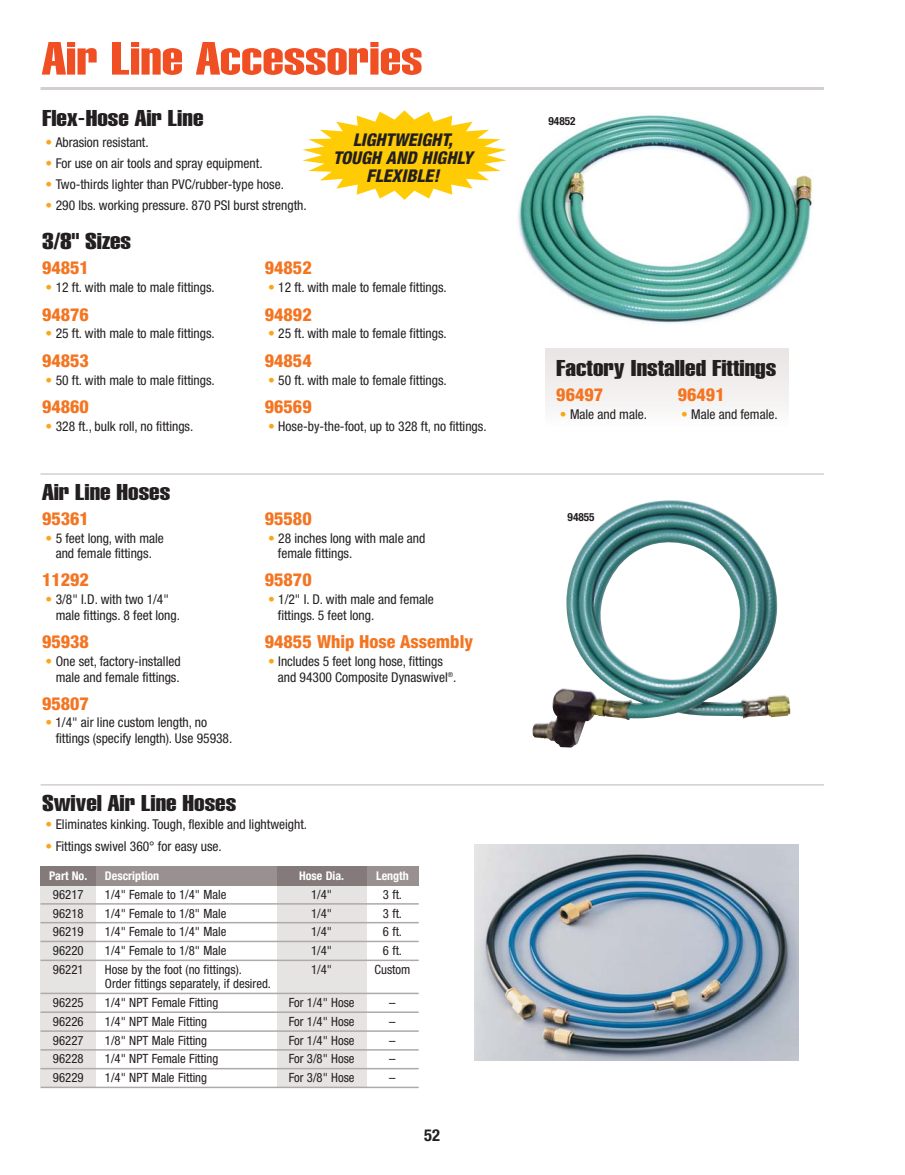
<style>
.page{position:relative;width:905px;height:1175px;background:#fff}
.page>*{position:absolute;margin:0;border:0;box-sizing:border-box;transform-origin:0 0}
.t1{font:45.75px "Helvetica Extra Compressed";color:#f04e23;scale:1.4 1}
.t2{font:22.5px "Helvetica Extra Compressed";color:#231f20;scale:1.4 1}
.t3{font:800 condensed 18px "Helvetica Neue";color:#f47521}
.t4{font:italic 800 condensed 17.55px/17.5px "Helvetica Neue";color:#231f20;text-align:center}
.t5{font:700 condensed 16.5px "Helvetica Neue";color:#231f20}
.t6{font:condensed 13.5px/15.8px "Helvetica Neue";color:#231f20}
.t7{font:condensed 12.75px "Helvetica Neue";color:#231f20}
.t8{font:700 condensed 12px "Helvetica Neue";color:#fff}
.t9{font:700 condensed 11.25px "Helvetica Neue";color:#231f20}
.s1{color:#faa61a}
</style>
<div class="page">
<img style="left:474px;top:844px;width:324px;height:216px">
<img style="left:532px;top:500px;width:259px;height:247px">
<hr style="left:40px;top:87px;width:784px;height:3px;background:#d3cfce">
<hr style="left:40px;top:784px;width:784px;height:1px;background:#d3cfce">
<hr style="left:40px;top:473px;width:784px;height:2px;background:#d3cfce">
<div style="left:41px;top:865px;width:377px;height:20px;background:#98918f"></div>
<div style="left:40px;top:883px;width:56px;height:204px;background:#e6e4e3"></div>
<div style="left:40px;top:865px;width:56px;height:20px;background:#837a79"></div>
<div style="left:277px;top:883px;width:89px;height:204px;background:#e6e4e3"></div>
<div style="left:277px;top:865px;width:89px;height:20px;background:#837a79"></div>
<hr style="left:40px;top:903px;width:378px;height:1px;background:#afa9a8">
<hr style="left:40px;top:922px;width:378px;height:1px;background:#afa9a8">
<hr style="left:40px;top:940px;width:378px;height:2px;background:#afa9a8">
<hr style="left:40px;top:959px;width:378px;height:2px;background:#afa9a8">
<hr style="left:40px;top:992px;width:378px;height:2px;background:#afa9a8">
<hr style="left:40px;top:1011px;width:378px;height:2px;background:#afa9a8">
<hr style="left:40px;top:1030px;width:378px;height:1px;background:#afa9a8">
<hr style="left:40px;top:1049px;width:378px;height:1px;background:#afa9a8">
<hr style="left:40px;top:1067px;width:378px;height:2px;background:#afa9a8">
<hr style="left:40px;top:1086px;width:378px;height:2px;background:#afa9a8">
<div style="left:545px;top:348px;width:243px;height:79px;background:linear-gradient(to right,#f1f0ef,#f1f0ef)"></div>
<img style="left:518px;top:115px;width:294px;height:209px">
<svg style="left:302px;top:110px;width:204px;height:90px"></svg>
<h1 class="t1" style="left:42px;top:42px;width:273px">Air Line Accessories</h1>
<h2 class="t2" style="left:42px;top:109px;width:117px">Flex-Hose Air Line</h2>
<p class="t6" style="left:45px;top:135px;width:105px"><span class="s1">•</span> Abrasion resistant.</p>
<p class="t6" style="left:45px;top:156px;width:219px"><span class="s1">•</span> For use on air tools and spray equipment.</p>
<p class="t6" style="left:45px;top:177px;width:240px"><span class="s1">•</span> Two-thirds lighter than PVC/rubber-type hose.</p>
<p class="t6" style="left:45px;top:199px;width:263px"><span class="s1">•</span> 290 lbs. working pressure. 870 PSI burst strength.</p>
<h2 class="t2" style="left:42px;top:233px;width:65px">3/8" Sizes</h2>
<h3 class="t3" style="left:42px;top:261px;width:48px">94851</h3>
<h3 class="t3" style="left:265px;top:261px;width:48px">94852</h3>
<p class="t6" style="left:45px;top:280px;width:171px"><span class="s1">•</span> 12 ft. with male to male fittings.</p>
<p class="t6" style="left:268px;top:280px;width:180px"><span class="s1">•</span> 12 ft. with male to female fittings.</p>
<h3 class="t3" style="left:42px;top:308px;width:48px">94876</h3>
<h3 class="t3" style="left:265px;top:308px;width:48px">94892</h3>
<p class="t6" style="left:45px;top:327px;width:171px"><span class="s1">•</span> 25 ft. with male to male fittings.</p>
<p class="t6" style="left:268px;top:327px;width:180px"><span class="s1">•</span> 25 ft. with male to female fittings.</p>
<h3 class="t3" style="left:42px;top:354px;width:48px">94853</h3>
<h3 class="t3" style="left:265px;top:354px;width:48px">94854</h3>
<p class="t6" style="left:45px;top:373px;width:171px"><span class="s1">•</span> 50 ft. with male to male fittings.</p>
<p class="t6" style="left:268px;top:373px;width:180px"><span class="s1">•</span> 50 ft. with male to female fittings.</p>
<h3 class="t3" style="left:42px;top:400px;width:48px">94860</h3>
<h3 class="t3" style="left:265px;top:400px;width:48px">96569</h3>
<p class="t6" style="left:45px;top:420px;width:149px"><span class="s1">•</span> 328 ft., bulk roll, no fittings.</p>
<p class="t6" style="left:268px;top:420px;width:220px"><span class="s1">•</span> Hose-by-the-foot, up to 328 ft, no fittings.</p>
<p class="t4" style="left:333px;top:133px;width:141px">LIGHTWEIGHT,<br>TOUGH AND HIGHLY<br>FLEXIBLE!</p>
<h2 class="t2" style="left:42px;top:483px;width:93px">Air Line Hoses</h2>
<h3 class="t3" style="left:42px;top:512px;width:48px">95361</h3>
<h3 class="t3" style="left:265px;top:512px;width:48px">95580</h3>
<p class="t6" style="left:45px;top:531px;width:120px"><span class="s1">•</span> 5 feet long, with male</p>
<p class="t6" style="left:268px;top:531px;width:159px"><span class="s1">•</span> 28 inches long with male and</p>
<p class="t6" style="left:56px;top:547px;width:98px">and female fittings.</p>
<p class="t6" style="left:278px;top:547px;width:76px">female fittings.</p>
<h3 class="t3" style="left:42px;top:573px;width:48px">11292</h3>
<h3 class="t3" style="left:265px;top:573px;width:48px">95870</h3>
<p class="t6" style="left:45px;top:593px;width:125px"><span class="s1">•</span> 3/8" I.D. with two 1/4"</p>
<p class="t6" style="left:268px;top:593px;width:167px"><span class="s1">•</span> 1/2" I. D. with male and female</p>
<p class="t6" style="left:56px;top:608px;width:126px">male fittings. 8 feet long.</p>
<p class="t6" style="left:278px;top:608px;width:98px">fittings. 5 feet long.</p>
<h3 class="t3" style="left:42px;top:635px;width:48px">95938</h3>
<h3 class="t3" style="left:265px;top:635px;width:209px">94855 Whip Hose Assembly</h3>
<p class="t6" style="left:45px;top:654px;width:137px"><span class="s1">•</span> One set, factory-installed</p>
<p class="t6" style="left:268px;top:654px;width:176px"><span class="s1">•</span> Includes 5 feet long hose, fittings</p>
<p class="t6" style="left:56px;top:670px;width:125px">male and female fittings.</p>
<p class="t6" style="left:278px;top:670px;width:180px">and 94300 Composite Dynaswivel<sup>®</sup>.</p>
<h3 class="t3" style="left:42px;top:696px;width:48px">95807</h3>
<p class="t6" style="left:56px;top:716px;width:178px;text-indent:-10px"><span class="s1">•</span> 1/4" air line custom length, no fittings (specify length). Use 95938.</p>
<h2 class="t2" style="left:42px;top:795px;width:140px">Swivel Air Line Hoses</h2>
<p class="t6" style="left:45px;top:818px;width:263px"><span class="s1">•</span> Eliminates kinking. Tough, flexible and lightweight.</p>
<p class="t6" style="left:45px;top:839px;width:178px"><span class="s1">•</span> Fittings swivel 360° for easy use.</p>
<p class="t8" style="left:49px;top:871px;width:39px">Part No.</p>
<p class="t8" style="left:105px;top:871px;width:56px">Description</p>
<p class="t8" style="left:299px;top:871px;width:46px">Hose Dia.</p>
<p class="t8" style="left:376px;top:871px;width:34px">Length</p>
<p class="t7" style="left:53px;top:889px;width:32px">96217</p>
<p class="t7" style="left:105px;top:889px;width:123px">1/4" Female to 1/4" Male</p>
<p class="t7" style="left:311px;top:889px;width:22px">1/4"</p>
<p class="t7" style="left:383px;top:889px;width:21px">3 ft.</p>
<p class="t7" style="left:53px;top:908px;width:32px">96218</p>
<p class="t7" style="left:105px;top:908px;width:123px">1/4" Female to 1/8" Male</p>
<p class="t7" style="left:311px;top:908px;width:22px">1/4"</p>
<p class="t7" style="left:383px;top:908px;width:21px">3 ft.</p>
<p class="t7" style="left:53px;top:927px;width:32px">96219</p>
<p class="t7" style="left:105px;top:927px;width:123px">1/4" Female to 1/4" Male</p>
<p class="t7" style="left:311px;top:927px;width:22px">1/4"</p>
<p class="t7" style="left:383px;top:927px;width:21px">6 ft.</p>
<p class="t7" style="left:53px;top:946px;width:32px">96220</p>
<p class="t7" style="left:105px;top:946px;width:123px">1/4" Female to 1/8" Male</p>
<p class="t7" style="left:311px;top:946px;width:22px">1/4"</p>
<p class="t7" style="left:383px;top:946px;width:21px">6 ft.</p>
<p class="t7" style="left:53px;top:964px;width:32px">96221</p>
<p class="t7" style="left:105px;top:964px;width:138px">Hose by the foot (no fittings).</p>
<p class="t7" style="left:311px;top:964px;width:22px">1/4"</p>
<p class="t7" style="left:374px;top:964px;width:37px">Custom</p>
<p class="t7" style="left:105px;top:979px;width:167px">Order fittings separately, if desired.</p>
<p class="t7" style="left:53px;top:998px;width:32px">96225</p>
<p class="t7" style="left:105px;top:998px;width:115px">1/4" NPT Female Fitting</p>
<p class="t7" style="left:289px;top:998px;width:67px">For 1/4" Hose</p>
<p class="t7" style="left:389px;top:998px;width:8px">–</p>
<p class="t7" style="left:53px;top:1016px;width:32px">96226</p>
<p class="t7" style="left:105px;top:1016px;width:104px">1/4" NPT Male Fitting</p>
<p class="t7" style="left:289px;top:1016px;width:67px">For 1/4" Hose</p>
<p class="t7" style="left:389px;top:1016px;width:8px">–</p>
<p class="t7" style="left:53px;top:1035px;width:32px">96227</p>
<p class="t7" style="left:105px;top:1035px;width:104px">1/8" NPT Male Fitting</p>
<p class="t7" style="left:289px;top:1035px;width:67px">For 1/4" Hose</p>
<p class="t7" style="left:389px;top:1035px;width:8px">–</p>
<p class="t7" style="left:53px;top:1054px;width:32px">96228</p>
<p class="t7" style="left:105px;top:1054px;width:115px">1/4" NPT Female Fitting</p>
<p class="t7" style="left:289px;top:1054px;width:67px">For 3/8" Hose</p>
<p class="t7" style="left:389px;top:1054px;width:8px">–</p>
<p class="t7" style="left:53px;top:1073px;width:32px">96229</p>
<p class="t7" style="left:105px;top:1073px;width:104px">1/4" NPT Male Fitting</p>
<p class="t7" style="left:289px;top:1073px;width:67px">For 3/8" Hose</p>
<p class="t7" style="left:389px;top:1073px;width:8px">–</p>
<p class="t5" style="left:424px;top:1129px;width:17px">52</p>
<p class="t9" style="left:548px;top:117px;width:28px">94852</p>
<h2 class="t2" style="left:556px;top:360px;width:158px">Factory Installed Fittings</h2>
<h3 class="t3" style="left:556px;top:388px;width:48px">96497</h3>
<h3 class="t3" style="left:678px;top:388px;width:48px">96491</h3>
<p class="t6" style="left:559px;top:408px;width:89px"><span class="s1">•</span> Male and male.</p>
<p class="t6" style="left:681px;top:408px;width:98px"><span class="s1">•</span> Male and female.</p>
<p class="t9" style="left:567px;top:513px;width:28px">94855</p>
</div>
